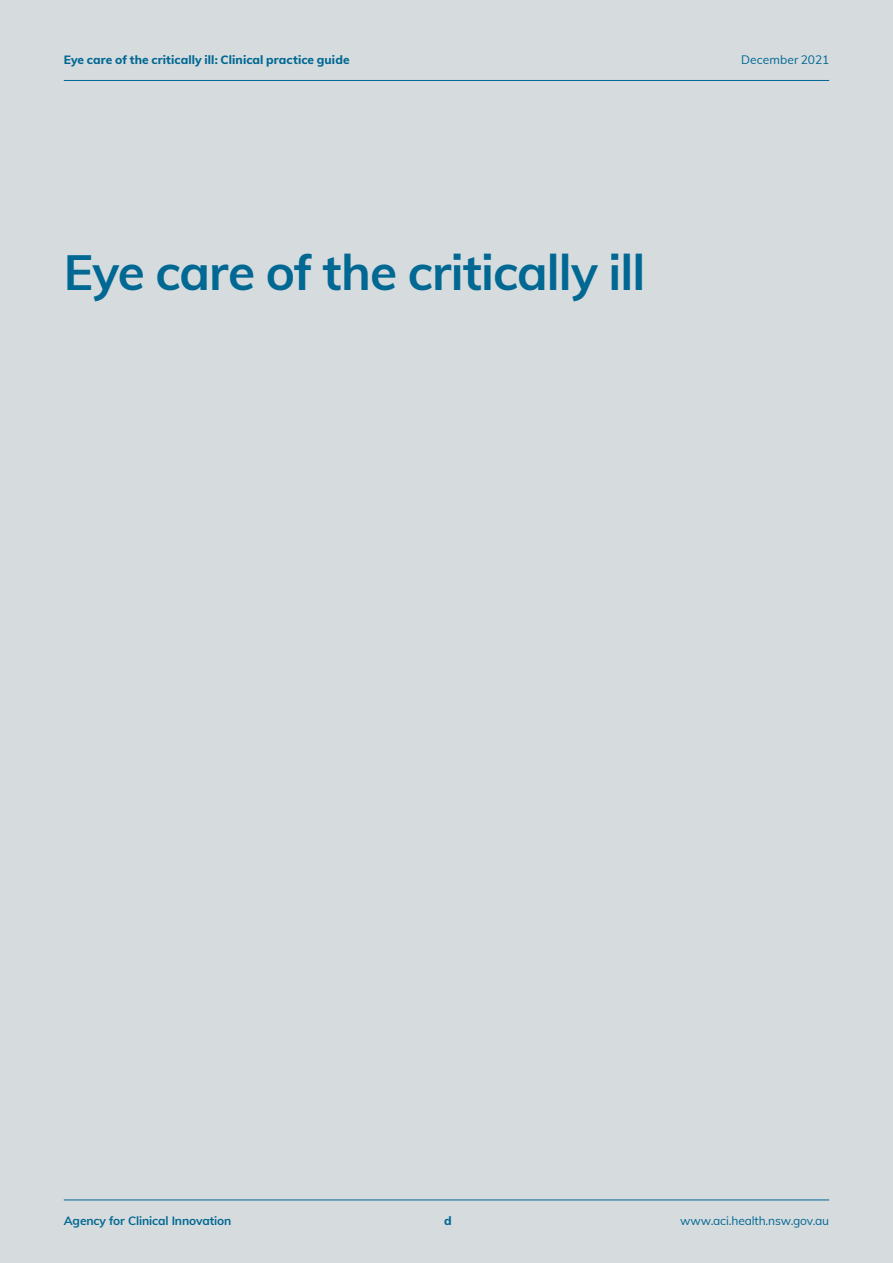
<style>
.page{position:relative;width:893px;height:1263px;background:#d6dbde}
.page>*{position:absolute;margin:0;border:0;box-sizing:border-box;transform-origin:0 0}
.t1{font:700 49.5px "Muli";letter-spacing:-.02em;color:#006892}
.t2{font:800 12px "Muli";letter-spacing:.01em;color:#006892}
.t3{font:12px "Muli";letter-spacing:-.01em;color:#006892}
.t4{font:700 12px "Muli";letter-spacing:-.01em;color:#006892}
</style>
<div class="page">
<hr style="left:64px;top:80px;width:765px;height:1px;background:#006892">
<hr style="left:64px;top:1199px;width:765px;height:1px;background:#006892">
<p class="t2" style="left:64px;top:51px;width:287px">Eye care of the critically ill: Clinical practice guide</p>
<p class="t3" style="left:741px;top:51px;width:90px">December 2021</p>
<h1 class="t1" style="left:64px;top:236px;width:583px">Eye care of the critically ill</h1>
<p class="t4" style="left:64px;top:1211px;width:169px">Agency for Clinical Innovation</p>
<p class="t2" style="left:444px;top:1211px;width:9px">d</p>
<p class="t3" style="left:680px;top:1211px;width:150px">www.aci.health.nsw.gov.au</p>
</div>
